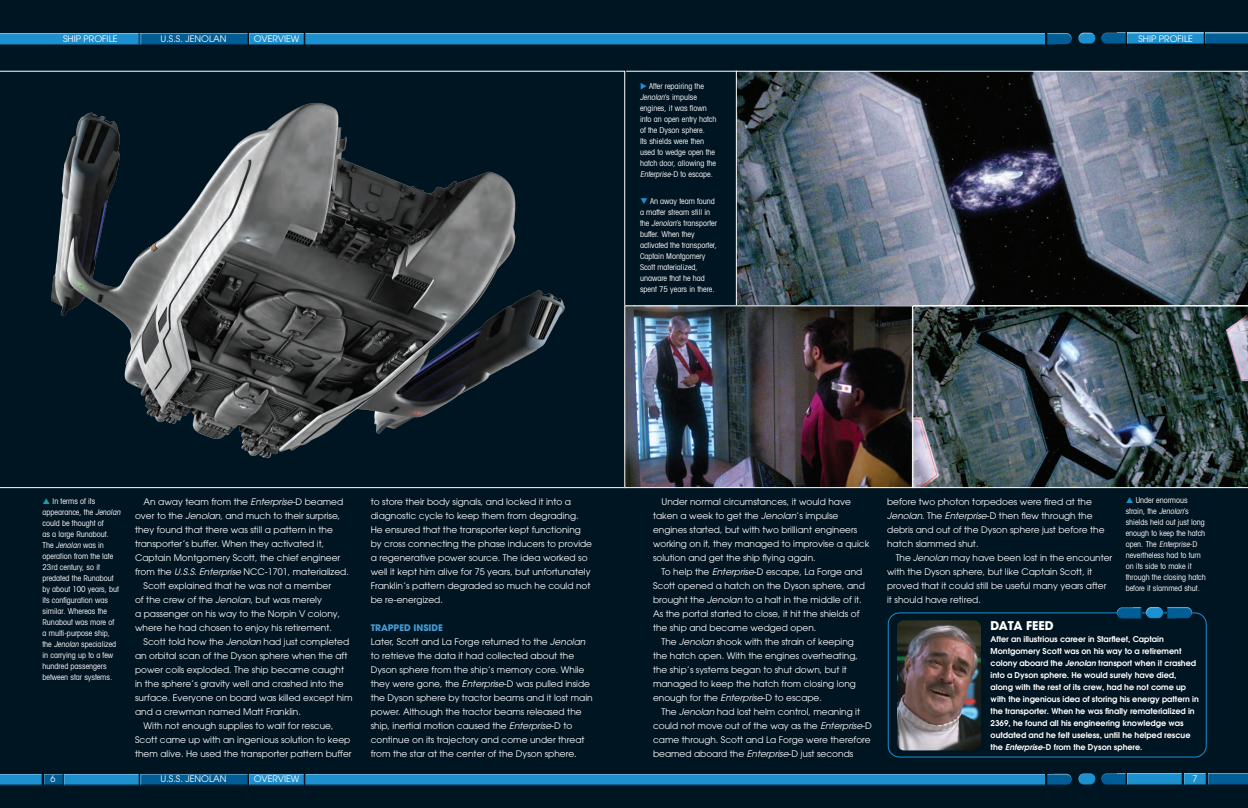
<style>
.page{position:relative;width:1248px;height:808px;background:#fff}
.page>*{position:absolute;margin:0;border:0;box-sizing:border-box;transform-origin:0 0}
.t1{font:700 12px "Avant Garde";letter-spacing:-.01em;color:#fff}
.t2{font:9px/14px "Avant Garde";color:#fff}
.t3{font:condensed 8px/11px "Avant Garde LT";color:#fff}
.t4{font:600 8px/12px "Avant Garde";color:#fff}
.s1{color:#1d90d0}
.s2{font-style:italic}
.s3{font-family:"Avant Garde LT";font-style:italic}
.s4{font-weight:700;color:#419cd6}
</style>
<div class="page">
<div style="left:0;top:0;width:1247px;height:808px;background:#001522"></div>
<div style="left:1099px;top:32px;width:27px;height:12px;background:#231f20;opacity:.75"></div>
<div style="left:1099px;top:773px;width:27px;height:12px;background:#231f20;opacity:.75"></div>
<div style="left:1046px;top:32px;width:26px;height:13px;background:#231f20;opacity:.75"></div>
<div style="left:1046px;top:773px;width:26px;height:12px;background:#231f20;opacity:.75"></div>
<div style="left:1126px;top:32px;width:78px;height:12px;background:#231f20;opacity:.75"></div>
<div style="left:1126px;top:773px;width:56px;height:12px;background:#1d90d0"></div>
<div style="left:1183px;top:773px;width:23px;height:12px;background:#1d90d0"></div>
<div style="left:305px;top:32px;width:740px;height:13px;background:#231f20;opacity:.75"></div>
<div style="left:305px;top:773px;width:740px;height:12px;background:#231f20;opacity:.75"></div>
<div style="left:248px;top:32px;width:56px;height:13px;background:#231f20;opacity:.75"></div>
<div style="left:248px;top:773px;width:56px;height:12px;background:#231f20;opacity:.75"></div>
<div style="left:139px;top:32px;width:109px;height:13px;background:#231f20;opacity:.75"></div>
<div style="left:139px;top:773px;width:109px;height:12px;background:#231f20;opacity:.75"></div>
<div style="left:43px;top:773px;width:21px;height:12px;background:#231f20;opacity:.75"></div>
<div style="left:0;top:32px;width:140px;height:13px;background:#231f20;opacity:.75"></div>
<div style="left:63px;top:773px;width:77px;height:12px;background:#231f20;opacity:.75"></div>
<div style="left:0;top:773px;width:43px;height:12px;background:#231f20;opacity:.75"></div>
<div style="left:1204px;top:32px;width:43px;height:12px;background:#231f20;opacity:.75"></div>
<div style="left:1207px;top:773px;width:40px;height:12px;background:#005d95"></div>
<div style="left:1077px;top:31px;width:19px;height:10px;background:#fff;opacity:.75"></div>
<div style="left:1077px;top:34px;width:20px;height:10px;background:#231f20;opacity:.75"></div>
<div style="left:1077px;top:772px;width:19px;height:10px;background:#fff;opacity:.75"></div>
<div style="left:1077px;top:775px;width:20px;height:10px;background:#231f20;opacity:.75"></div>
<svg style="left:0;top:71px;width:625px;height:417px"></svg>
<img style="left:626px;top:307px;width:284px;height:179px">
<img style="left:912px;top:306px;width:335px;height:182px">
<img style="left:735px;top:71px;width:512px;height:235px">
<img style="left:36px;top:85px;width:541px;height:392px">
<div style="left:887px;top:612px;width:319px;height:145px;border:1px solid #1d90d0;border-radius:11px"></div>
<img style="left:897px;top:620px;width:83px;height:130px">
<div style="left:624px;top:305px;width:288px;height:183px;border:1px solid #fff"></div>
<hr style="left:626px;top:71px;width:110px;height:1px;background:#fff">
<div style="left:1166px;top:606px;width:27px;height:13px;background:#231f20;opacity:.75"></div>
<div style="left:1115px;top:607px;width:27px;height:12px;background:#231f20;opacity:.75"></div>
<div style="left:1145px;top:606px;width:18px;height:10px;background:#fff;opacity:.75"></div>
<div style="left:1145px;top:609px;width:19px;height:10px;background:#231f20;opacity:.75"></div>
<p class="t2" style="left:63px;top:31px;width:56px">SHIP PROFILE</p>
<p class="t2" style="left:160px;top:32px;width:67px">U.S.S. JENOLAN</p>
<p class="t2" style="left:254px;top:32px;width:47px">OVERVIEW</p>
<p class="t3" style="left:640px;top:81px;width:78px"><span class="s1">◆</span> After repairing the<br><span class="s2">Jenolan</span>’s impulse engines, it was flown into an open entry hatch of the Dyson sphere.<br>Its shields were then used to wedge open the hatch door, allowing the<br><span class="s2">Enterprise</span>- D to e s c a p e .</p>
<p class="t3" style="left:640px;top:196px;width:78px"><span class="s1">❑</span> An away team found a matter stream still in the <span class="s2">Jenolan</span>’s transporter buffer. When they activated the transporter,<br>Captain Montgomery<br>Scott materialized, unaware that he had spent 75 years in there.</p>
<p class="t2" style="left:1138px;top:31px;width:56px">SHIP PROFILE</p>
<p class="t3" style="left:43px;top:496px;width:81px;text-indent:10px">In terms of its appearance, the <span class="s2">Jenolan </span>could be thought of<br>as a large Runabout.<br>T h e <span class="s2">Jenolan</span> wa s i n operation from the late<br>23rd century, so it predated the Runabout by about 100 years, but its configuration was similar. Whereas the<br>Runabout was more of<br>a multi-purpose ship,<br>the <span class="s2">Jenolan</span> specialized in carrying up to a few hundred passengers between star systems.</p>
<p class="t2" style="left:144px;top:495px;width:201px">An away team from the <span class="s3">Enterprise-</span>D beamed</p>
<p class="t2" style="left:135px;top:509px;width:207px">over to the <span class="s3">Jenolan,</span> and much to their surprise,</p>
<p class="t2" style="left:135px;top:523px;width:199px">they found that there was still a pattern in the</p>
<p class="t2" style="left:135px;top:537px;width:191px">transporter’s buffer. When they activated it,</p>
<p class="t2" style="left:135px;top:551px;width:207px">Captain Montgomery Scott, the chief engineer</p>
<p class="t2" style="left:135px;top:565px;width:215px">from the <span class="s3">U.S.S. Enterprise</span> NCC-1701, materialized.</p>
<p class="t2" style="left:144px;top:579px;width:189px">Scott explained that he was not a member</p>
<p class="t2" style="left:135px;top:593px;width:188px">of the crew of the <span class="s3">Jenolan</span>, but was merely</p>
<p class="t2" style="left:135px;top:607px;width:206px">a passenger on his way to the Norpin V colony,</p>
<p class="t2" style="left:135px;top:621px;width:198px">where he had chosen to enjoy his retirement.</p>
<p class="t2" style="left:144px;top:635px;width:207px">Scott told how the <span class="s3">Jenolan</span> had just completed</p>
<p class="t2" style="left:135px;top:649px;width:214px">an orbital scan of the Dyson sphere when the aft</p>
<p class="t2" style="left:135px;top:663px;width:210px">power coils exploded. The ship became caught</p>
<p class="t2" style="left:135px;top:677px;width:210px">in the sphere’s gravity well and crashed into the</p>
<p class="t2" style="left:135px;top:691px;width:219px">surface. Everyone on board was killed except him</p>
<p class="t2" style="left:135px;top:705px;width:167px">and a crewman named Matt Franklin.</p>
<p class="t2" style="left:144px;top:719px;width:191px">With not enough supplies to wait for rescue,</p>
<p class="t2" style="left:135px;top:733px;width:217px">Scott came up with an ingenious solution to keep</p>
<p class="t2" style="left:135px;top:747px;width:218px">them alive. He used the transporter pattern buffer</p>
<p class="t2" style="left:51px;top:772px;width:6px">6</p>
<p class="t2" style="left:254px;top:772px;width:47px">OVERVIEW</p>
<p class="t2" style="left:160px;top:772px;width:67px">U.S.S. JENOLAN</p>
<p class="t2" style="left:371px;top:495px;width:223px">to store their body signals, and locked it into a diagnostic cycle to keep them from degrading.<br>He ensured that the transporter kept functioning by cross connecting the phase inducers to provide a regenerative power source. The idea worked so well it kept him alive for 75 years, but unfortunately Franklin’s pattern degraded so much he could not be re-energized.</p>
<p class="t2" style="left:371px;top:621px;width:223px"><span class="s4">TRAPPED INSIDE<br></span>Later, Scott and La Forge returned to the <span class="s3">Jenolan </span>to retrieve the data it had collected about the Dyson sphere from the ship’s memory core. While they were gone, the <span class="s3">Enterprise</span>-D was pulled inside the Dyson sphere by tractor beams and it lost main power. Although the tractor beams released the ship, inertial motion caused the <span class="s3">Enterprise</span>-D to continue on its trajectory and come under threat from the star at the center of the Dyson sphere.</p>
<p class="t2" style="left:653px;top:495px;width:218px;text-indent:9px">Under normal circumstances, it would have taken a week to get the <span class="s3">Jenolan</span>’s impulse engines started, but with two brilliant engineers working on it, they managed to improvise a quick solution and get the ship flying again.</p>
<p class="t2" style="left:653px;top:565px;width:213px;text-indent:9px">To help the <span class="s3">Enterprise</span>-D escape, La Forge and Scott opened a hatch on the Dyson sphere, and brought the <span class="s3">Jenolan</span> to a halt in the middle of it.<br>As the portal started to close, it hit the shields of the ship and became wedged open.</p>
<p class="t2" style="left:653px;top:635px;width:206px;text-indent:9px">The <span class="s3">Jenolan</span> shook with the strain of keeping the hatch open. With the engines overheating, the ship’s systems began to shut down, but it managed to keep the hatch from closing long enough for the <span class="s3">Enterprise</span>-D to escape.</p>
<p class="t2" style="left:653px;top:705px;width:220px;text-indent:9px">The <span class="s3">Jenolan</span> had lost helm control, meaning it could not move out of the way as the <span class="s3">Enterprise</span>-D came through. Scott and La Forge were therefore beamed aboard the <span class="s3">Enterprise</span>-D just seconds</p>
<p class="t2" style="left:887px;top:495px;width:219px">before two photon torpedoes were fired at the <span class="s3">Jenolan</span>. The <span class="s3">Enterprise</span>-D then flew through the debris and out of the Dyson sphere just before the hatch slammed shut.</p>
<p class="t2" style="left:887px;top:551px;width:227px;text-indent:8px">The <span class="s3">Jenolan</span> may have been lost in the encounter with the Dyson sphere, but like Captain Scott, it proved that it could still be useful many years after it should have retired.</p>
<p class="t3" style="left:1125px;top:494px;width:81px;text-indent:10px">Under enormous strain, the <span class="s2">Jenolan</span>’s shields held out just long enough to keep the hatch o p e n . T h e <span class="s2">Enterprise</span>- D nevertheless had to turn on its side to make it through the closing hatch before it slammed shut.</p>
<h1 class="t1" style="left:990px;top:618px;width:65px">DATA FEED</h1>
<p class="t4" style="left:990px;top:633px;width:210px">After an illustrious career in Starfleet, Captain Montgomery Scott was on his way to a retirement colony aboard the <span class="s3">Jenolan</span> transport when it crashed into a Dyson sphere. He would surely have died, along with the rest of its crew, had he not come up with the ingenious idea of storing his energy pattern in the transporter. When he was finally rematerialized in 2369, he found all his engineering knowledge was outdated and he felt useless, until he helped rescue the <span class="s3">Enterprise</span>-D from the Dyson sphere.</p>
<p class="t2" style="left:1192px;top:772px;width:6px">7</p>
</div>
